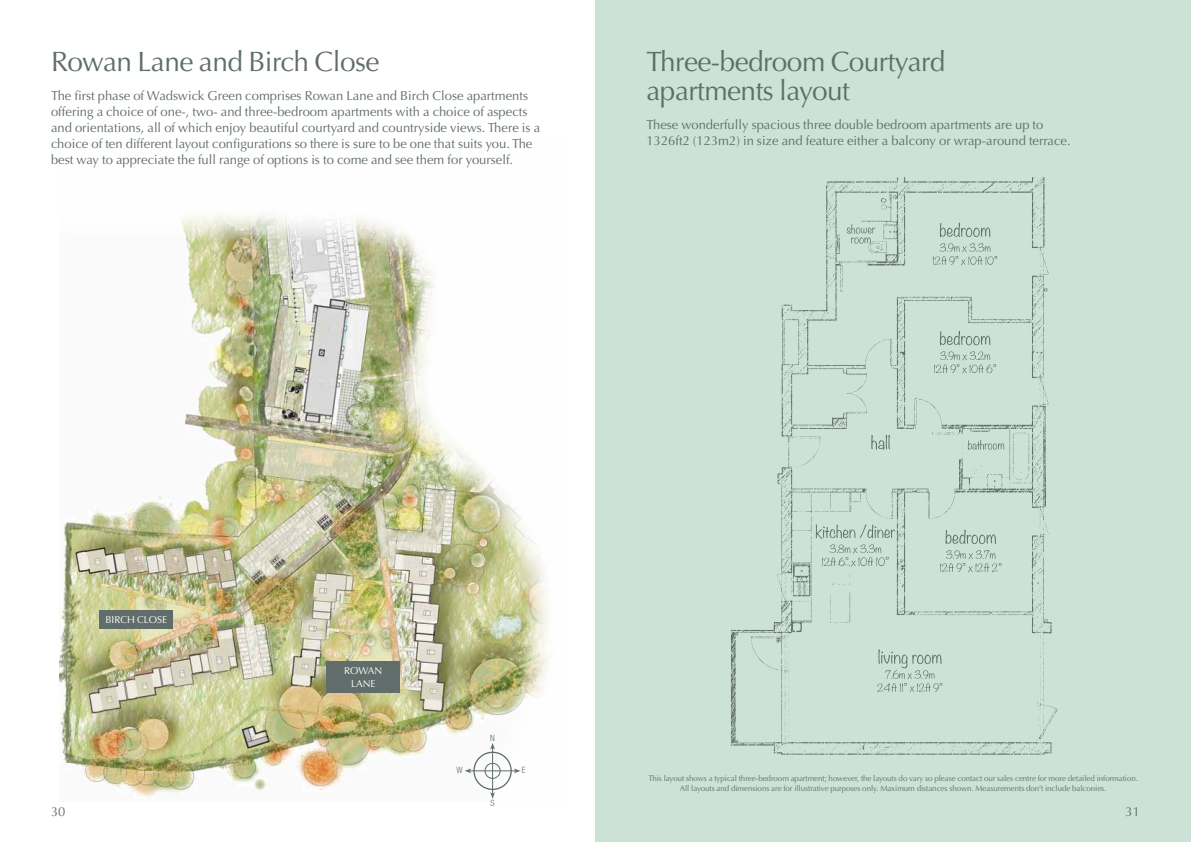
<style>
.page{position:relative;width:1191px;height:842px;background:#fff}
.page>*{position:absolute;margin:0;border:0;box-sizing:border-box;transform-origin:0 0}
.t1{font:28px/29px "Optima LT";letter-spacing:-.02em;color:#606d6a}
.t2{font:13px/16px "Optima LT";color:#606d6a}
.t3{font:10px/13px "Optima LT";color:#fff;text-align:center}
.t4{font:8.7px "Saga Helvetica Neue 4767 Cond";color:#606d6a}
.t5{font:8px/10px "Optima LT";letter-spacing:-.01em;color:#606d6a;text-align:center}
</style>
<div class="page">
<img style="left:59px;top:214px;width:490px;height:583px">
<div style="left:595px;top:1px;width:595px;height:841px;background:#cde2d7"></div>
<img style="left:730px;top:177px;width:328px;height:578px">
<svg style="left:877px;top:649px;width:65px;height:43px"></svg>
<svg style="left:940px;top:550px;width:61px;height:22px"></svg>
<svg style="left:945px;top:530px;width:51px;height:14px"></svg>
<svg style="left:871px;top:435px;width:19px;height:15px"></svg>
<svg style="left:967px;top:440px;width:37px;height:10px"></svg>
<svg style="left:934px;top:351px;width:62px;height:23px"></svg>
<svg style="left:940px;top:331px;width:50px;height:14px"></svg>
<svg style="left:933px;top:243px;width:64px;height:22px"></svg>
<svg style="left:940px;top:223px;width:50px;height:14px"></svg>
<svg style="left:846px;top:224px;width:29px;height:20px"></svg>
<svg style="left:815px;top:524px;width:80px;height:43px"></svg>
<div style="left:100px;top:610px;width:73px;height:19px;background:#606d6a"></div>
<div style="left:327px;top:661px;width:73px;height:31px;background:#606d6a"></div>
<div style="left:473px;top:752px;width:39px;height:38px;border:1px solid #606d6a;border-radius:50%"></div>
<hr style="left:492px;top:748px;width:1px;height:46px;background:#606d6a">
<svg style="left:490px;top:792px;width:5px;height:7px"></svg>
<svg style="left:490px;top:743px;width:5px;height:6px"></svg>
<hr style="left:469px;top:770px;width:46px;height:1px;background:#606d6a">
<svg style="left:465px;top:768px;width:6px;height:5px"></svg>
<svg style="left:514px;top:768px;width:6px;height:5px"></svg>
<div style="left:485px;top:763px;width:15px;height:15px;border:1px solid #606d6a;border-radius:50%"></div>
<h1 class="t1" style="left:51px;top:48px;width:330px">Rowan Lane and Birch Close</h1>
<p class="t2" style="left:51px;top:88px;width:490px">The first phase of Wadswick Green comprises Rowan Lane and Birch Close apartments offering a choice of one-, two- and three-bedroom apartments with a choice of aspects and orientations, all of which enjoy beautiful courtyard and countryside views. There is a choice of ten different layout configurations so there is sure to be one that suits you. The best way to appreciate the full range of options is to come and see them for yourself.</p>
<h1 class="t1" style="left:646px;top:48px;width:300px">Three-bedroom Courtyard apartments layout</h1>
<p class="t2" style="left:646px;top:117px;width:426px">These wonderfully spacious three double bedroom apartments are up to<br>1326ft2 (123m2) in size and feature either a balcony or wrap-around terrace.</p>
<p class="t3" style="left:105px;top:613px;width:63px">BIRCH CLOSE</p>
<p class="t3" style="left:344px;top:664px;width:40px">ROWAN<br>LANE</p>
<p class="t4" style="left:490px;top:733px;width:6px">N</p>
<p class="t4" style="left:456px;top:765px;width:8px">W</p>
<p class="t4" style="left:522px;top:765px;width:5px">E</p>
<p class="t5" style="left:648px;top:773px;width:491px">This layout shows a typical three-bedroom apartment; however, the layouts do vary so please contact our sales centre for more detailed information.<br>All layouts and dimensions are for illustrative purposes only. Maximum distances shown. Measurements don’t include balconies.</p>
<p class="t4" style="left:490px;top:798px;width:6px">S</p>
<p class="t2" style="left:51px;top:804px;width:16px">30</p>
<p class="t2" style="left:1125px;top:804px;width:16px">31</p>
</div>
